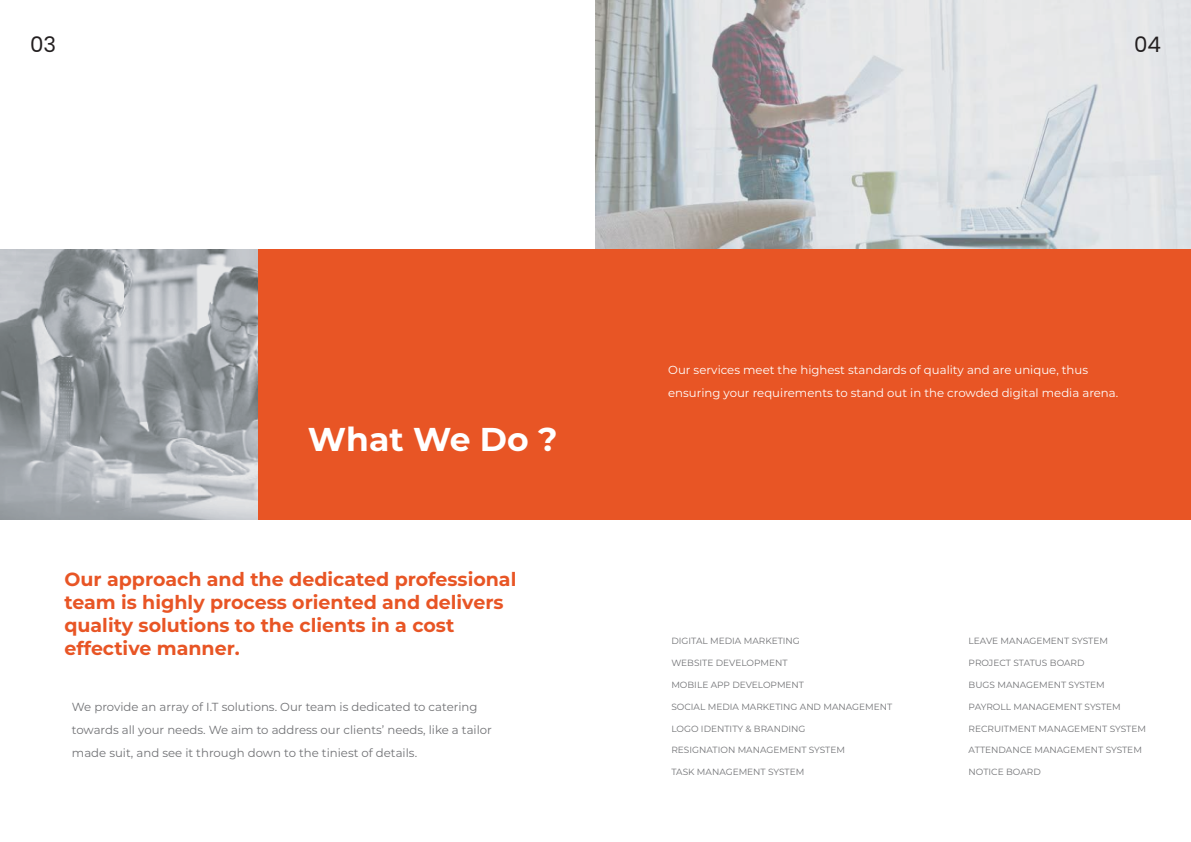
<style>
.page{position:relative;width:1191px;height:842px;background:#fff}
.page>*{position:absolute;margin:0;border:0;box-sizing:border-box;transform-origin:0 0}
.t1{font:700 33px "Montserrat";color:#fff}
.t2{font:21.4px "Poppins";color:#231f20}
.t3{font:700 19px/23px "Montserrat";color:#e85525}
.t4{font:11.7px/23.4px "Montserrat";color:#717275}
.t5{font:11.7px/23.4px "Montserrat";color:#fff}
.t6{font:9px "Montserrat";color:#717275}
</style>
<div class="page">
<svg style="left:595px;top:0;width:596px;height:249px;background:#cccfd1"></svg>
<div style="left:258px;top:249px;width:933px;height:271px;background:#e85525"></div>
<svg style="left:0;top:249px;width:258px;height:271px;background:#a5aaae"></svg>
<h2 class="t2" style="left:30px;top:32px;width:28px">03</h2>
<h2 class="t2" style="left:1134px;top:32px;width:28px">04</h2>
<h1 class="t1" style="left:308px;top:415px;width:251px">What We Do ?</h1>
<h3 class="t3" style="left:64px;top:567px;width:453px">Our approach and the dedicated professional team is highly process oriented and delivers quality solutions to the clients in a cost effective manner.</h3>
<p class="t4" style="left:72px;top:694px;width:421px">We provide an array of I.T solutions. Our team is dedicated to catering towards all your needs. We aim to address our clients’ needs, like a tailor made suit, and see it through down to the tiniest of details.</p>
<p class="t5" style="left:668px;top:357px;width:451px">Our services meet the highest standards of quality and are unique, thus ensuring your requirements to stand out in the crowded digital media arena.</p>
<p class="t6" style="left:671px;top:635px;width:130px">DIGITAL MEDIA MARKETING</p>
<p class="t6" style="left:968px;top:635px;width:141px">LEAVE MANAGEMENT SYSTEM</p>
<p class="t6" style="left:671px;top:656px;width:118px">WEBSITE DEVELOPMENT</p>
<p class="t6" style="left:968px;top:656px;width:117px">PROJECT STATUS BOARD</p>
<p class="t6" style="left:671px;top:678px;width:134px">MOBILE APP DEVELOPMENT</p>
<p class="t6" style="left:968px;top:678px;width:138px">BUGS MANAGEMENT SYSTEM</p>
<p class="t6" style="left:671px;top:700px;width:222px">SOCIAL MEDIA MARKETING AND MANAGEMENT</p>
<p class="t6" style="left:671px;top:722px;width:136px">LOGO IDENTITY &amp; BRANDING</p>
<p class="t6" style="left:671px;top:744px;width:175px">RESIGNATION MANAGEMENT SYSTEM</p>
<p class="t6" style="left:671px;top:766px;width:134px">TASK MANAGEMENT SYSTEM</p>
<p class="t6" style="left:968px;top:700px;width:154px">PAYROLL MANAGEMENT SYSTEM</p>
<p class="t6" style="left:968px;top:722px;width:179px">RECRUITMENT MANAGEMENT SYSTEM</p>
<p class="t6" style="left:968px;top:744px;width:175px">ATTENDANCE MANAGEMENT SYSTEM</p>
<p class="t6" style="left:968px;top:766px;width:74px">NOTICE BOARD</p>
</div>
